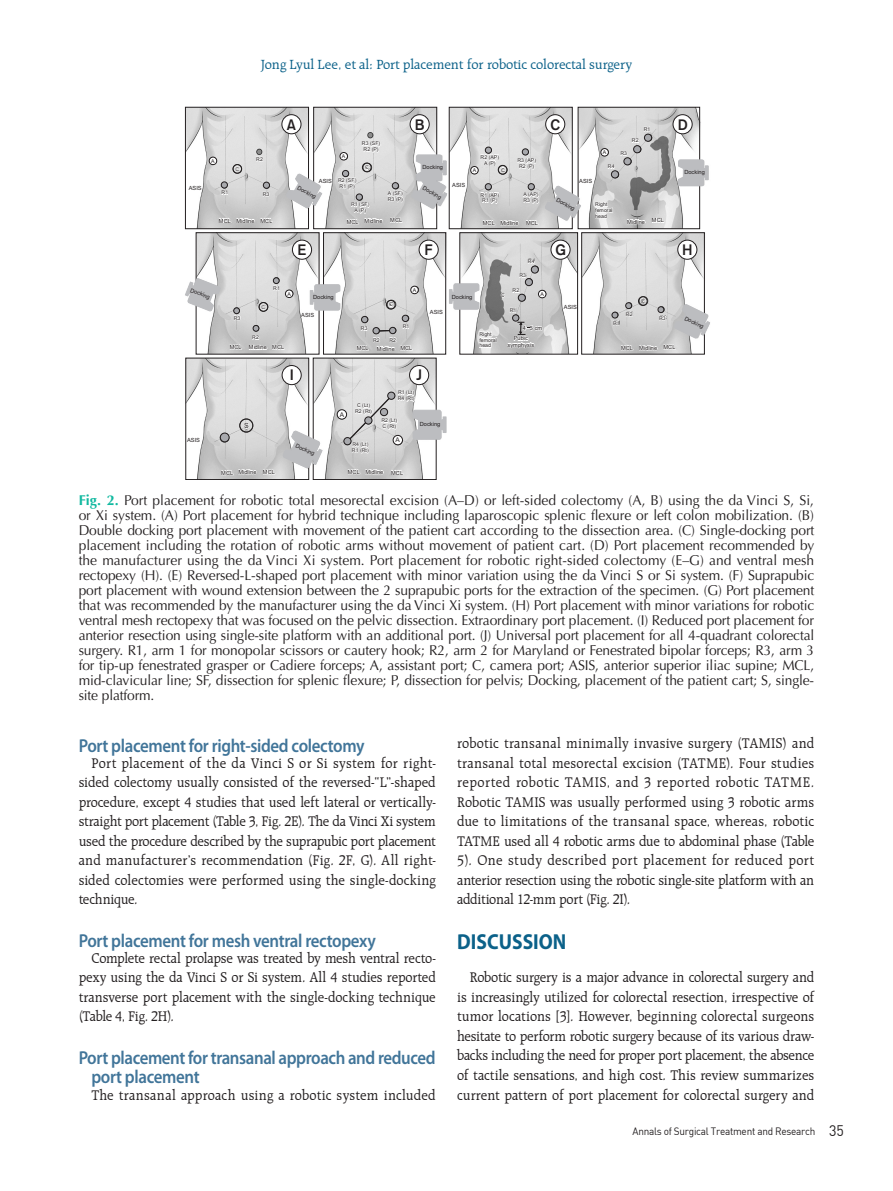
<style>
.page{position:relative;width:893px;height:1191px;background:#fff}
.page>*{position:absolute;margin:0;border:0;box-sizing:border-box;transform-origin:0 0}
.서론{font:700 21.75px "Myriad Pro";color:#0b6189;scale:.9 1}
._1{font:600 18.75px/19.5px "Myriad Pro";letter-spacing:-.025em;color:#417599;scale:.9 1}
.본문{font:15px/19.5px "Raleigh BT";letter-spacing:-.005em;color:#231f20;text-align:justify;scale:.94 1}
.t1{font:15px "Gothic 725 BT Bold A";color:#231f20}
.그림_캡션{font:14.25px/15px "Optima LT Std";letter-spacing:-.01em;color:#231f20;text-align:justify}
.t2{font:14.25px "Raleigh BT";letter-spacing:-.01em;color:#0b6189}
.t3{font:10.5px "Dinreg";letter-spacing:-.025em;color:#231f20;scale:.95 1}
.t4{font:7.05px "Arial";color:#231f20}
.t5{font:6.6px "Arial";color:#231f20}
.t6{font:5.7px/6.3px "Arial";color:#231f20;text-align:center}
.t7{font:5.25px/5.8px "Arial";color:#231f20;text-align:center}
.s1{font-weight:700;color:#11b9a0}
.s2{font-size:15px}
</style>
<div class="page">
<svg style="left:185px;top:107px;width:525px;height:373px"></svg>
<p class="t2" style="left:261px;top:56px;width:373px">Jong Lyul Lee, et al: Port placement for robotic colorectal surgery</p>
<p class="t6" style="left:189px;top:185px;width:14px">ASIS</p>
<p class="t1" style="left:287px;top:116px;width:11px">A</p>
<p class="t1" style="left:415px;top:116px;width:11px">B</p>
<p class="t1" style="left:550px;top:116px;width:11px">C</p>
<p class="t1" style="left:678px;top:116px;width:12px">D</p>
<p class="t7" style="left:644px;top:127px;width:8px">R1</p>
<p class="t7" style="left:211px;top:158px;width:5px">A</p>
<p class="t7" style="left:256px;top:157px;width:8px">R2</p>
<p class="t7" style="left:342px;top:154px;width:5px">A</p>
<p class="t7" style="left:362px;top:141px;width:20px">R3 (SF)<br>R2 (P)</p>
<p class="t7" style="left:235px;top:167px;width:5px">C</p>
<p class="t7" style="left:365px;top:165px;width:5px">C</p>
<p class="t7" style="left:222px;top:190px;width:8px">R1</p>
<p class="t7" style="left:263px;top:192px;width:8px">R3</p>
<p class="t6" style="left:219px;top:218px;width:55px">MCL Midline MCL</p>
<p class="t7" style="left:338px;top:178px;width:20px">R2 (SF)<br>R1 (P)</p>
<p class="t6" style="left:319px;top:179px;width:14px">ASIS</p>
<p class="t6" style="left:299px;top:185px;width:22px;rotate:30deg">Docking</p>
<p class="t7" style="left:351px;top:202px;width:20px">R1 (SF)<br>A (P)</p>
<p class="t7" style="left:388px;top:191px;width:17px;text-align:left">A (SF)<br>R3 (P)</p>
<p class="t6" style="left:347px;top:218px;width:37px">MCL Midline</p>
<p class="t6" style="left:390px;top:217px;width:14px">MCL</p>
<p class="t6" style="left:422px;top:165px;width:22px">Docking</p>
<p class="t6" style="left:425px;top:185px;width:22px;rotate:30deg">Docking</p>
<p class="t7" style="left:481px;top:154px;width:20px">R2 (AP)<br>A (P)</p>
<p class="t7" style="left:517px;top:158px;width:20px">R3 (AP)<br>R2 (P)</p>
<p class="t7" style="left:481px;top:192px;width:20px">R1 (AP)<br>R1 (P)</p>
<p class="t7" style="left:523px;top:192px;width:17px;text-align:left">A (AP)<br>R3 (P)</p>
<p class="t6" style="left:483px;top:220px;width:37px">MCL Midline</p>
<p class="t6" style="left:526px;top:220px;width:14px">MCL</p>
<p class="t7" style="left:501px;top:167px;width:5px">C</p>
<p class="t7" style="left:473px;top:168px;width:5px">A</p>
<p class="t6" style="left:452px;top:182px;width:14px">ASIS</p>
<p class="t7" style="left:603px;top:150px;width:5px">A</p>
<p class="t7" style="left:632px;top:138px;width:8px">R2</p>
<p class="t7" style="left:620px;top:151px;width:8px">R3</p>
<p class="t6" style="left:579px;top:179px;width:14px">ASIS</p>
<p class="t7" style="left:608px;top:164px;width:8px">R4</p>
<p class="t6" style="left:558px;top:196px;width:22px;rotate:30deg">Docking</p>
<p class="t7" style="left:595px;top:202px;width:19px;text-align:left">Right femoral head</p>
<p class="t6" style="left:627px;top:219px;width:38px">Midline MCL</p>
<p class="t6" style="left:684px;top:169px;width:22px">Docking</p>
<p class="t1" style="left:298px;top:241px;width:11px">E</p>
<p class="t1" style="left:424px;top:241px;width:10px">F</p>
<p class="t1" style="left:555px;top:241px;width:12px">G</p>
<p class="t1" style="left:682px;top:241px;width:12px">H</p>
<p class="t7" style="left:528px;top:259px;width:8px">R4</p>
<p class="t7" style="left:519px;top:273px;width:8px">R3</p>
<p class="t6" style="left:192px;top:287px;width:22px;rotate:21deg">Docking</p>
<p class="t6" style="left:187px;top:437px;width:14px">ASIS</p>
<p class="t7" style="left:262px;top:305px;width:5px">C</p>
<p class="t7" style="left:273px;top:286px;width:8px">R1</p>
<p class="t7" style="left:287px;top:291px;width:5px">A</p>
<p class="t6" style="left:313px;top:295px;width:22px">Docking</p>
<p class="t7" style="left:389px;top:302px;width:5px">C</p>
<p class="t7" style="left:413px;top:287px;width:5px">A</p>
<p class="t7" style="left:234px;top:315px;width:8px">R3</p>
<p class="t6" style="left:230px;top:345px;width:56px">MCL Midline MCL</p>
<p class="t7" style="left:252px;top:335px;width:8px">R2</p>
<p class="t6" style="left:301px;top:312px;width:14px">ASIS</p>
<p class="t7" style="left:361px;top:326px;width:8px">R3</p>
<p class="t7" style="left:403px;top:324px;width:8px">R1</p>
<p class="t7" style="left:373px;top:337px;width:8px">R2</p>
<p class="t7" style="left:389px;top:337px;width:8px">R2</p>
<p class="t6" style="left:357px;top:345px;width:14px">MCL</p>
<p class="t6" style="left:377px;top:346px;width:37px">Midline MCL</p>
<p class="t1" style="left:290px;top:366px;width:6px">I</p>
<p class="t1" style="left:416px;top:366px;width:8px">J</p>
<p class="t7" style="left:398px;top:390px;width:18px;text-align:left">R1 (Lt)<br>R4 (Rt)</p>
<p class="t6" style="left:430px;top:310px;width:14px">ASIS</p>
<p class="t4" style="left:244px;top:423px;width:6px">S</p>
<p class="t6" style="left:297px;top:443px;width:22px;rotate:25deg">Docking</p>
<p class="t5" style="left:340px;top:412px;width:6px">A</p>
<p class="t7" style="left:355px;top:403px;width:18px">C (Lt)<br>R2 (Rt)</p>
<p class="t7" style="left:352px;top:442px;width:18px;text-align:left">R4 (Lt)<br>R1 (Rt)</p>
<p class="t7" style="left:381px;top:418px;width:18px;text-align:left">R2 (Lt)<br>C (Rt)</p>
<p class="t5" style="left:396px;top:437px;width:6px">A</p>
<p class="t6" style="left:221px;top:469px;width:55px">MCL Midline MCL</p>
<p class="t6" style="left:348px;top:469px;width:37px">MCL Midline</p>
<p class="t6" style="left:391px;top:470px;width:14px">MCL</p>
<p class="t6" style="left:420px;top:421px;width:22px">Docking</p>
<p class="t7" style="left:513px;top:288px;width:8px">R2</p>
<p class="t7" style="left:510px;top:308px;width:8px">R1</p>
<p class="t7" style="left:540px;top:292px;width:5px">A</p>
<p class="t7" style="left:501px;top:293px;width:5px">C</p>
<p class="t6" style="left:452px;top:294px;width:22px">Docking</p>
<p class="t7" style="left:641px;top:298px;width:5px">C</p>
<p class="t6" style="left:564px;top:304px;width:14px">ASIS</p>
<p class="t7" style="left:626px;top:311px;width:8px">R2</p>
<p class="t7" style="left:659px;top:315px;width:8px">R3</p>
<p class="t7" style="left:613px;top:320px;width:8px">R1</p>
<p class="t6" style="left:523px;top:325px;width:21px">4 5cm</p>
<p class="t7" style="left:479px;top:331px;width:19px;text-align:left">Right femoral head</p>
<p class="t6" style="left:508px;top:336px;width:28px">Pubic symphysis</p>
<p class="t6" style="left:621px;top:345px;width:56px">MCL Midline MCL</p>
<p class="t6" style="left:686px;top:315px;width:22px;rotate:26deg">Docking</p>
<p class="그림_캡션" style="left:79px;top:492px;width:737px"><span class="s1">Fig. 2.</span> Port placement for robotic total mesorectal excision (A–D) or left-sided colectomy (A, B) using the da Vinci S, Si, or Xi system. (A) Port placement for hybrid technique including laparoscopic splenic flexure or left colon mobilization. (B)<br>Double docking port placement with movement of the patient cart according to the dissection area. (C) Single-docking port placement including the rotation of robotic arms without movement of patient cart. (D) Port placement recommended by the manufacturer using the da Vinci Xi system. Port placement for robotic right-sided colectomy (E–G) and ventral mesh rectopexy (H). (E) Reversed-L-shaped port placement with minor variation using the da Vinci S or Si system. (F) Suprapubic port placement with wound extension between the 2 suprapubic ports for the extraction of the specimen. (G) Port placement that was recommended by the manufacturer using the da Vinci Xi system. (H) Port placement with minor variations for robotic ventral mesh rectopexy that was focused on the pelvic dissection. Extraordinary port placement. (I) Reduced port placement for anterior resection using single-site platform with an additional port. (J) Universal port placement for all 4-quadrant colorectal surgery. R1, arm 1 for monopolar scissors or cautery hook; R2, arm 2 for Maryland or Fenestrated bipolar forceps; R3, arm 3 for tip-up fenestrated grasper or Cadiere forceps; A, assistant port; C, camera port; ASIS, anterior superior iliac supine; MCL, mid-clavicular line; SF, dissection for splenic flexure; P, dissection for pelvis; Docking, placement of the patient cart; S, single&shy;site platform.</p>
<p class="_1" style="left:79px;top:735px;width:319px">Port placement for right-sided colectomy</p>
<p class="본문" style="left:79px;top:753px;width:382px;text-indent:13px">Port placement of the da Vinci S or Si system for right&shy;sided colectomy usually consisted of the reversed-“L”-shaped procedure, except 4 studies that used left lateral or vertically&shy;straight port placement (Table 3, Fig. 2E). The da Vinci Xi system used the procedure described by the suprapubic port placement and manufacturer’s recommendation (Fig. 2F, G). All right&shy;sided colectomies were performed using the single-docking technique.</p>
<p class="_1" style="left:79px;top:930px;width:332px">Port placement for mesh ventral rectopexy</p>
<p class="본문" style="left:79px;top:948px;width:382px;text-indent:13px">Complete rectal prolapse was treated by mesh ventral recto&shy;pexy using the da Vinci S or Si system. All 4 studies reported transverse port placement with the single-docking technique (Table 4, Fig. 2H).</p>
<p class="_1" style="left:91px;top:1047px;width:384px;text-indent:-13px">Port placement for transanal approach and reduced port placement</p>
<p class="본문" style="left:91px;top:1084px;width:368px">The transanal approach using a robotic system included</p>
<p class="본문" style="left:457px;top:733px;width:381px">robotic transanal minimally invasive surgery (TAMIS) and transanal total mesorectal excision (TATME). Four studies reported robotic TAMIS, and 3 reported robotic TATME.<br>Robotic TAMIS was usually performed using 3 robotic arms due to limitations of the transanal space, whereas, robotic TATME used all 4 robotic arms due to abdominal phase (Table 5). One study described port placement for reduced port anterior resection using the robotic single-site platform with an additional 12-mm port (Fig. 2I).</p>
<p class="서론" style="left:457px;top:928px;width:123px">DISCUSSION</p>
<p class="본문" style="left:457px;top:967px;width:382px;text-indent:13px">Robotic surgery is a major advance in colorectal surgery and is increasingly utilized for colorectal resection, irrespective of tumor locations [3]. However, beginning colorectal surgeons hesitate to perform robotic surgery because of its various draw&shy;backs including the need for proper port placement, the absence of tactile sensations, and high cost. This review summarizes current pattern of port placement for colorectal surgery and</p>
<p class="t3" style="left:633px;top:1124px;width:224px">Annals of Surgical Treatment and Research <span class="s2">35</span></p>
</div>
